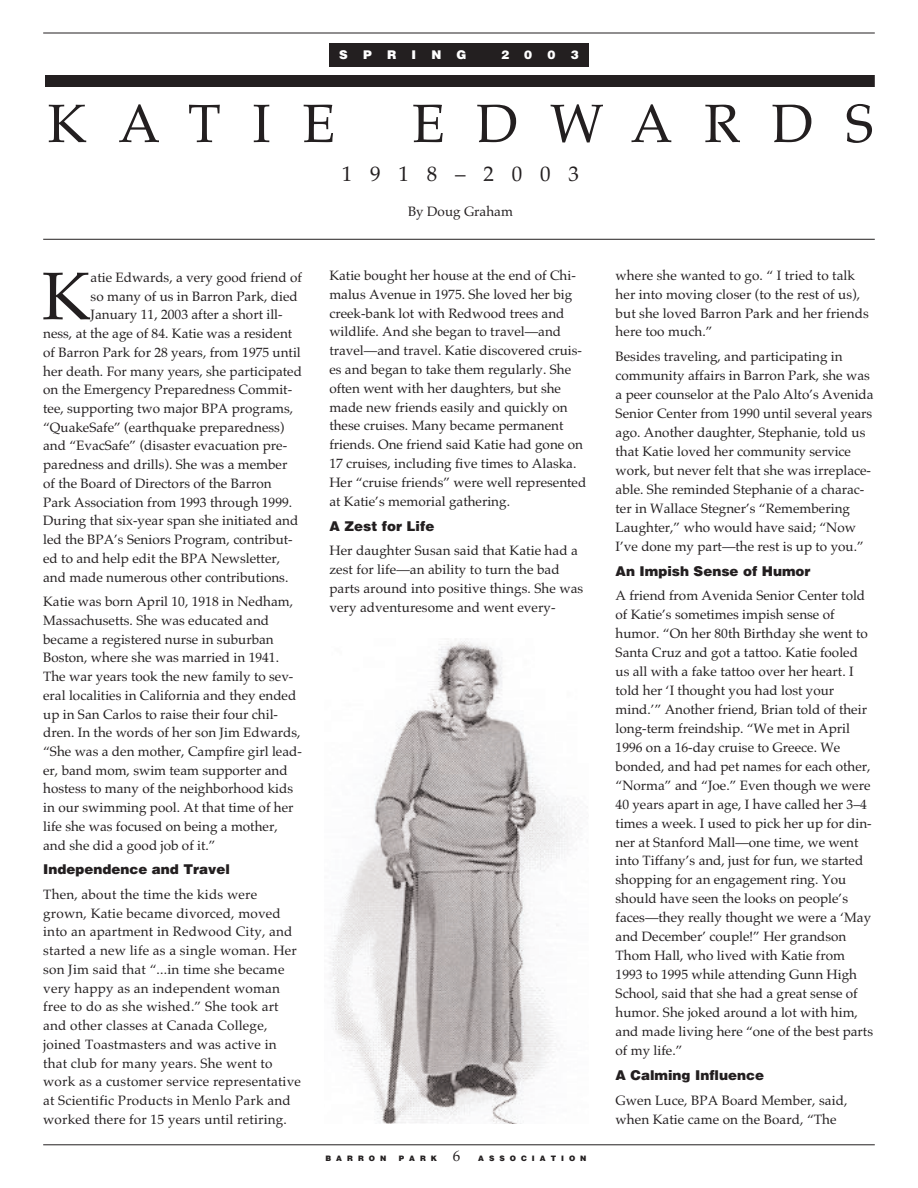
<style>
.page{position:relative;width:918px;height:1188px;background:#fff}
.page>*{position:absolute;margin:0;border:0;box-sizing:border-box;transform-origin:0 0}
.t1{font:67.35px "Palatino";color:#231f20}
.t2{font:54px "Palatino";letter-spacing:.585em;color:#231f20}
.t3{font:21px "Palatino";letter-spacing:.85em;color:#231f20}
.t4{font:13.5px/18.8px "Palatino";color:#231f20}
.t5{font:900 13.5px "Helvetica";color:#231f20}
.t6{font:900 12px "Helvetica";color:#fff}
.t7{font:900 7.5px "Helvetica";letter-spacing:.665em;color:#231f20}
.s1{font-family:"Palatino";font-weight:400;font-size:15px}
</style>
<div class="page">
<hr style="left:43px;top:33px;width:832px;height:1px;background:#231f20">
<hr style="left:43px;top:1145px;width:832px;height:1px;background:#231f20">
<div style="left:329px;top:43px;width:260px;height:24px;background:#231f20"></div>
<div style="left:45px;top:75px;width:830px;height:12px;background:#231f20"></div>
<hr style="left:43px;top:239px;width:832px;height:1px;background:#231f20">
<img style="left:329px;top:639px;width:253px;height:485px">
<p class="t6" style="left:339px;top:47px;width:10px">S</p>
<p class="t6" style="left:363px;top:47px;width:10px">P</p>
<p class="t6" style="left:387px;top:47px;width:11px">R</p>
<p class="t6" style="left:412px;top:47px;width:6px">I</p>
<p class="t6" style="left:431px;top:47px;width:11px">N</p>
<p class="t6" style="left:457px;top:47px;width:11px">G</p>
<p class="t6" style="left:501px;top:47px;width:10px">2</p>
<p class="t6" style="left:524px;top:47px;width:10px">0</p>
<p class="t6" style="left:547px;top:47px;width:10px">0</p>
<p class="t6" style="left:571px;top:47px;width:10px">3</p>
<h2 class="t2" style="left:47px;top:92px;width:289px">KATIE</h2>
<h2 class="t2" style="left:412px;top:92px;width:463px">EDWARDS</h2>
<h3 class="t3" style="left:342px;top:162px;width:239px">1918–2003</h3>
<p class="t4" style="left:408px;top:202px;width:106px">By Doug Graham</p>
<h1 class="t1" style="left:42px;top:257px;width:50px">K</h1>
<p class="t4" style="left:91px;top:268px;width:213px">atie Edwards, a very good friend of</p>
<p class="t4" style="left:91px;top:287px;width:209px">so many of us in Barron Park, died</p>
<p class="t4" style="left:91px;top:305px;width:194px">January 11, 2003 after a short ill-</p>
<p class="t4" style="left:43px;top:324px;width:251px">ness, at the age of 84. Katie was a resident</p>
<p class="t4" style="left:43px;top:343px;width:259px">of Barron Park for 28 years, from 1975 until</p>
<p class="t4" style="left:43px;top:362px;width:260px">her death. For many years, she participated</p>
<p class="t4" style="left:43px;top:380px;width:250px">on the Emergency Preparedness Commit-</p>
<p class="t4" style="left:43px;top:399px;width:251px">tee, supporting two major BPA programs,</p>
<p class="t4" style="left:43px;top:418px;width:243px">“QuakeSafe” (earthquake preparedness)</p>
<p class="t4" style="left:43px;top:436px;width:246px">and “EvacSafe” (disaster evacuation pre-</p>
<p class="t4" style="left:43px;top:455px;width:246px">paredness and drills). She was a member</p>
<p class="t4" style="left:43px;top:474px;width:230px">of the Board of Directors of the Barron</p>
<p class="t4" style="left:43px;top:493px;width:251px">Park Association from 1993 through 1999.</p>
<p class="t4" style="left:43px;top:511px;width:257px">During that six-year span she initiated and</p>
<p class="t4" style="left:43px;top:530px;width:251px">led the BPA’s Seniors Program, contribut-</p>
<p class="t4" style="left:43px;top:549px;width:238px">ed to and help edit the BPA Newsletter,</p>
<p class="t4" style="left:43px;top:567px;width:247px">and made numerous other contributions.</p>
<p class="t4" style="left:43px;top:592px;width:260px">Katie was born April 10, 1918 in Nedham, Massachusetts. She was educated and became a registered nurse in suburban Boston, where she was married in 1941.<br>The war years took the new family to sev&shy;eral localities in California and they ended up in San Carlos to raise their four chil&shy;dren. In the words of her son Jim Edwards, “She was a den mother, Campfire girl lead&shy;er, band mom, swim team supporter and hostess to many of the neighborhood kids in our swimming pool. At that time of her life she was focused on being a mother, and she did a good job of it.”</p>
<p class="t5" style="left:43px;top:862px;width:188px">Independence and Travel</p>
<p class="t4" style="left:43px;top:885px;width:259px">Then, about the time the kids were grown, Katie became divorced, moved into an apartment in Redwood City, and started a new life as a single woman. Her son Jim said that “...in time she became very happy as an independent woman free to do as she wished.” She took art and other classes at Canada College, joined Toastmasters and was active in that club for many years. She went to work as a customer service representative at Scientific Products in Menlo Park and worked there for 15 years until retiring.</p>
<p class="t4" style="left:329px;top:266px;width:258px">Katie bought her house at the end of Chi&shy;malus Avenue in 1975. She loved her big creek-bank lot with Redwood trees and wildlife. And she began to travel—and travel—and travel. Katie discovered cruis&shy;es and began to take them regularly. She often went with her daughters, but she made new friends easily and quickly on these cruises. Many became permanent friends. One friend said Katie had gone on 17 cruises, including five times to Alaska.<br>Her “cruise friends” were well represented at Katie’s memorial gathering.</p>
<p class="t5" style="left:329px;top:518px;width:106px">A Zest for Life</p>
<p class="t4" style="left:329px;top:541px;width:255px">Her daughter Susan said that Katie had a zest for life—an ability to turn the bad parts around into positive things. She was very adventuresome and went every-</p>
<p class="t7" style="left:325px;top:1155px;width:62px">BARRON</p>
<p class="t7" style="left:399px;top:1155px;width:189px">PARK <span class="s1">6</span> ASSOCIATION</p>
<p class="t4" style="left:616px;top:266px;width:255px">where she wanted to go. “ I tried to talk her into moving closer (to the rest of us), but she loved Barron Park and her friends here too much.”</p>
<p class="t4" style="left:616px;top:347px;width:260px">Besides traveling, and participating in community affairs in Barron Park, she was a peer counselor at the Palo Alto’s Avenida Senior Center from 1990 until several years ago. Another daughter, Stephanie, told us that Katie loved her community service work, but never felt that she was irreplace&shy;able. She reminded Stephanie of a charac&shy;ter in Wallace Stegner’s “Remembering Laughter,” who would have said; “Now I’ve done my part—the rest is up to you.”</p>
<p class="t5" style="left:616px;top:563px;width:196px">An Impish Sense of Humor</p>
<p class="t4" style="left:616px;top:586px;width:259px">A friend from Avenida Senior Center told of Katie’s sometimes impish sense of humor. “On her 80th Birthday she went to Santa Cruz and got a tattoo. Katie fooled us all with a fake tattoo over her heart. I told her ‘I thought you had lost your mind.’” Another friend, Brian told of their long-term freindship. “We met in April 1996 on a 16-day cruise to Greece. We bonded, and had pet names for each other, “Norma” and “Joe.” Even though we were 40 years apart in age, I have called her 3–4 times a week. I used to pick her up for din&shy;ner at Stanford Mall—one time, we went into Tiffany’s and, just for fun, we started shopping for an engagement ring. You should have seen the looks on people’s faces—they really thought we were a ‘May and December’ couple!” Her grandson Thom Hall, who lived with Katie from 1993 to 1995 while attending Gunn High School, said that she had a great sense of humor. She joked around a lot with him, and made living here “one of the best parts of my life.”</p>
<p class="t5" style="left:616px;top:1067px;width:150px">A Calming Influence</p>
<p class="t4" style="left:616px;top:1091px;width:233px">Gwen Luce, BPA Board Member, said, when Katie came on the Board, “The</p>
</div>
